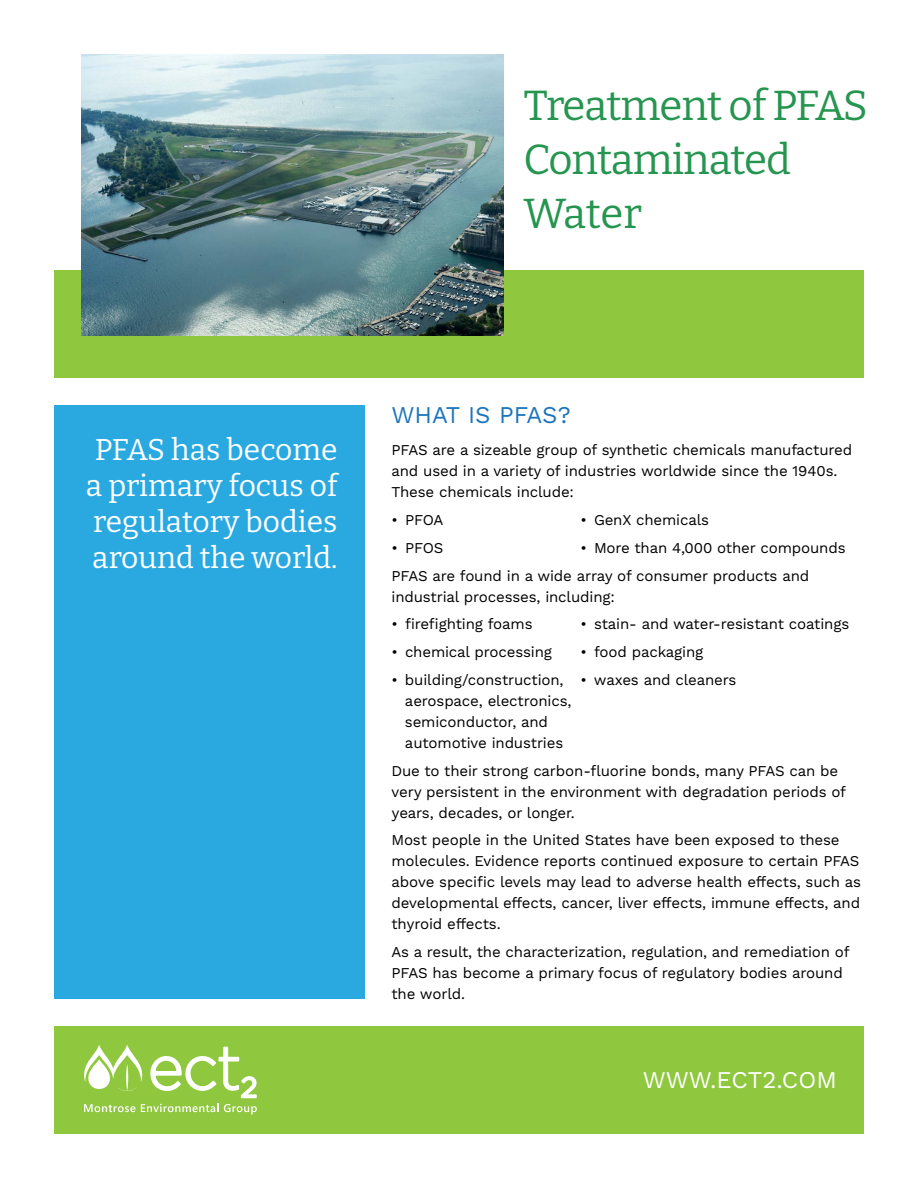
<style>
.page{position:relative;width:918px;height:1188px;background:#fff}
.page>*{position:absolute;margin:0;border:0;box-sizing:border-box;transform-origin:0 0}
.t1{font:42px/54px "Bitter";letter-spacing:-.025em;color:#26954f}
.t2{font:30px/36px "Bitter";color:#fff;text-align:justify}
.t3{font:24px "Work Sans";color:#fff}
.t4{font:24px "Work Sans";color:#1c75bc}
.t5{font:15px/21px "Work Sans";letter-spacing:-.01em;color:#000}
</style>
<div class="page">
<div style="left:54px;top:405px;width:310px;height:594px;background:#2aa9e0"></div>
<div style="left:54px;top:270px;width:810px;height:108px;background:#8fc73e"></div>
<img style="left:81px;top:54px;width:423px;height:282px">
<div style="left:54px;top:1026px;width:810px;height:108px;background:#8fc73e"></div>
<svg style="left:84px;top:1104px;width:51px;height:8px"></svg>
<svg style="left:141px;top:1104px;width:116px;height:11px"></svg>
<svg style="left:150px;top:1047px;width:107px;height:51px"></svg>
<svg style="left:84px;top:1045px;width:59px;height:46px"></svg>
<h1 class="t1" style="left:524px;top:78px;width:346px">Treatment of PFAS<br>Contaminated<br>Water</h1>
<h2 class="t2" style="left:86px;top:431px;width:253px">PFAS has become a primary focus of regulatory bodies around the world.</h2>
<h3 class="t4" style="left:392px;top:401px;width:181px">WHAT IS PFAS?</h3>
<p class="t5" style="left:392px;top:440px;width:462px">PFAS are a sizeable group of synthetic chemicals manufactured and used in a variety of industries worldwide since the 1940s.<br>These chemicals include:</p>
<p class="t5" style="left:392px;top:510px;width:53px">• PFOA</p>
<p class="t5" style="left:580px;top:510px;width:130px">• GenX chemicals</p>
<p class="t5" style="left:392px;top:538px;width:54px">• PFOS</p>
<p class="t5" style="left:392px;top:535px;width:456px;line-height:27.8px;text-indent:189px">• More than 4,000 other compounds<br>PFAS are found in a wide array of consumer products and</p>
<p class="t5" style="left:392px;top:587px;width:225px">industrial processes, including:</p>
<p class="t5" style="left:392px;top:614px;width:143px">• firefighting foams</p>
<p class="t5" style="left:580px;top:614px;width:270px">• stain- and water-resistant coatings</p>
<p class="t5" style="left:392px;top:642px;width:162px">• chemical processing</p>
<p class="t5" style="left:580px;top:642px;width:125px">• food packaging</p>
<p class="t5" style="left:405px;top:670px;width:333px;text-indent:-14px">• building/construction, • waxes and cleaners aerospace, electronics,<br>semiconductor, and<br>automotive industries</p>
<p class="t5" style="left:391px;top:761px;width:456px">Due to their strong carbon-fluorine bonds, many PFAS can be very persistent in the environment with degradation periods of years, decades, or longer.</p>
<p class="t5" style="left:391px;top:830px;width:471px">Most people in the United States have been exposed to these molecules. Evidence reports continued exposure to certain PFAS above specific levels may lead to adverse health effects, such as developmental effects, cancer, liver effects, immune effects, and thyroid effects.</p>
<p class="t5" style="left:391px;top:942px;width:460px">As a result, the characterization, regulation, and remediation of<br>PFAS has become a primary focus of regulatory bodies around the world.</p>
<h3 class="t3" style="left:643px;top:1066px;width:196px">WWW.ECT2.COM</h3>
</div>
